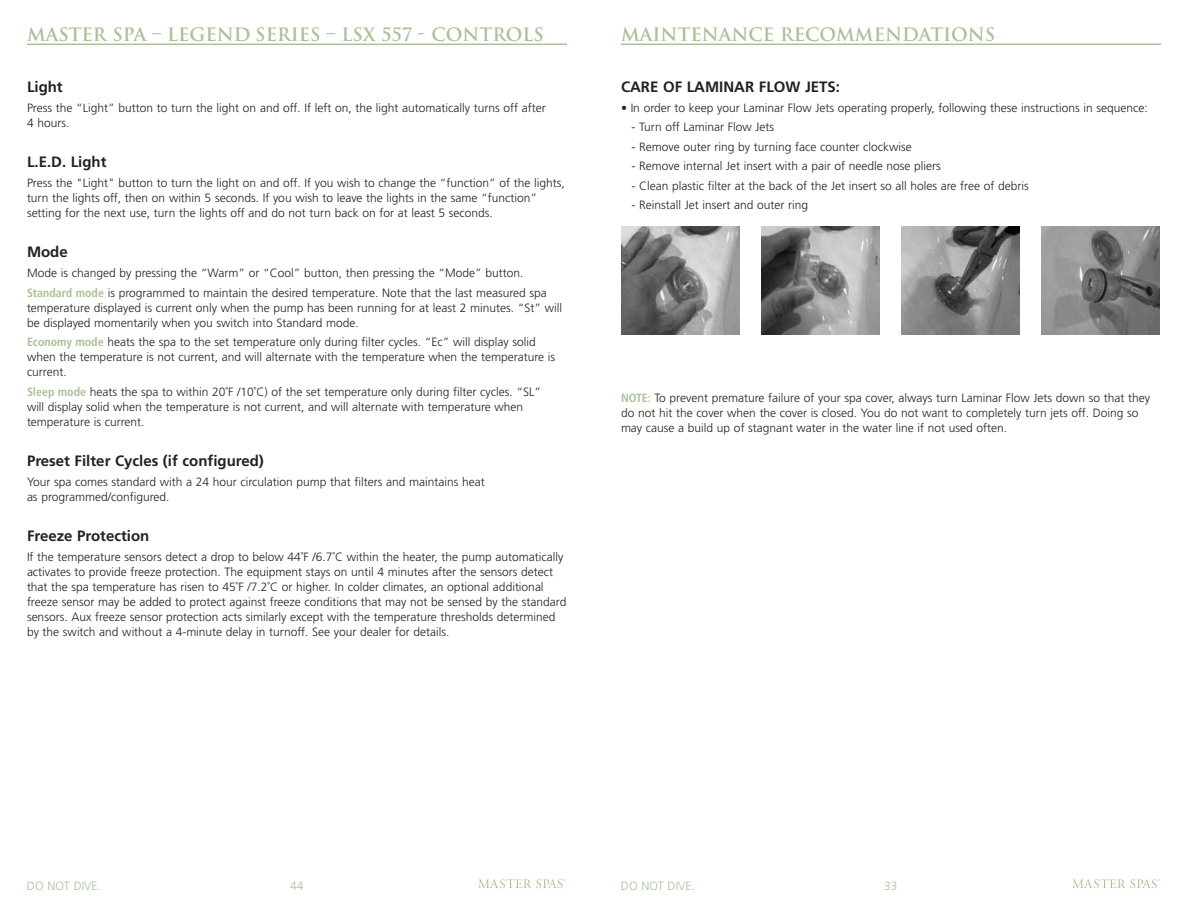
<style>
.page{position:relative;width:1188px;height:918px;background:#fff}
.page>*{position:absolute;margin:0;border:0;box-sizing:border-box;transform-origin:0 0}
.t1{font:700 18px "Trajan";color:#a9c196}
.t2{font:700 15px "Frutiger";color:#20231e}
.t3{font:300 12px/15px "Frutiger";color:#20231e}
.t4{font:300 12px "Frutiger";color:#a9c196}
.s1{font-weight:700;font-stretch:condensed;color:#a9c196}
</style>
<div class="page">
<hr style="left:27px;top:44px;width:540px;height:1px;background:#a9c196">
<svg style="left:478px;top:879px;width:88px;height:9px"></svg>
<hr style="left:621px;top:44px;width:540px;height:1px;background:#a9c196">
<svg style="left:1072px;top:879px;width:88px;height:9px"></svg>
<img style="left:621px;top:226px;width:118px;height:109px">
<img style="left:1042px;top:226px;width:118px;height:109px">
<img style="left:901px;top:226px;width:119px;height:109px">
<img style="left:761px;top:226px;width:118px;height:109px">
<h1 class="t1" style="left:27px;top:24px;width:518px">MASTER SPA – LEGEND SERIES – LSX 557 - CONTROLS</h1>
<p class="t2" style="left:27px;top:81px;width:37px">Light</p>
<p class="t3" style="left:27px;top:101px;width:520px">Press the “Light” button to turn the light on and off. If left on, the light automatically turns off after<br>4 hours.</p>
<p class="t2" style="left:27px;top:156px;width:81px">L.E.D. Light</p>
<p class="t3" style="left:27px;top:176px;width:539px">Press the "Light" button to turn the light on and off. If you wish to change the “function” of the lights, turn the lights off, then on within 5 seconds. If you wish to leave the lights in the same “function” setting for the next use, turn the lights off and do not turn back on for at least 5 seconds.</p>
<p class="t2" style="left:27px;top:246px;width:42px">Mode</p>
<p class="t3" style="left:27px;top:264px;width:521px;line-height:19.5px">Mode is changed by pressing the “Warm” or “Cool” button, then pressing the “Mode” button.<br><span class="s1">Standard mode</span> is programmed to maintain the desired temperature. Note that the last measured spa</p>
<p class="t3" style="left:27px;top:301px;width:537px">temperature displayed is current only when the pump has been running for at least 2 minutes. “St” will be displayed momentarily when you switch into Standard mode.</p>
<p class="t3" style="left:27px;top:335px;width:530px"><span class="s1">Economy mode</span> heats the spa to the set temperature only during filter cycles. “Ec” will display solid when the temperature is not current, and will alternate with the temperature when the temperature is current.</p>
<p class="t3" style="left:27px;top:385px;width:516px"><span class="s1">Sleep mode</span> heats the spa to within 20˚F /10˚C) of the set temperature only during filter cycles. “SL” will display solid when the temperature is not current, and will alternate with temperature when temperature is current.</p>
<p class="t2" style="left:27px;top:455px;width:238px">Preset Filter Cycles (if configured)</p>
<p class="t3" style="left:27px;top:475px;width:459px">Your spa comes standard with a 24 hour circulation pump that filters and maintains heat as programmed/configured.</p>
<p class="t2" style="left:27px;top:530px;width:124px">Freeze Protection</p>
<p class="t3" style="left:27px;top:550px;width:541px">If the temperature sensors detect a drop to below 44˚F /6.7˚C within the heater, the pump automatically activates to provide freeze protection. The equipment stays on until 4 minutes after the sensors detect that the spa temperature has risen to 45˚F /7.2˚C or higher. In colder climates, an optional additional freeze sensor may be added to protect against freeze conditions that may not be sensed by the standard sensors. Aux freeze sensor protection acts similarly except with the temperature thresholds determined by the switch and without a 4-minute delay in turnoff. See your dealer for details.</p>
<h1 class="t1" style="left:621px;top:24px;width:376px">MAINTENANCE RECOMMENDATIONS</h1>
<p class="t2" style="left:621px;top:81px;width:221px">CARE OF LAMINAR FLOW JETS:</p>
<p class="t3" style="left:621px;top:101px;width:528px">• In order to keep your Laminar Flow Jets operating properly, following these instructions in sequence:</p>
<p class="t3" style="left:632px;top:121px;width:144px">- Turn off Laminar Flow Jets</p>
<p class="t3" style="left:632px;top:140px;width:282px">- Remove outer ring by turning face counter clockwise</p>
<p class="t3" style="left:632px;top:160px;width:311px">- Remove internal Jet insert with a pair of needle nose pliers</p>
<p class="t3" style="left:632px;top:179px;width:399px">- Clean plastic filter at the back of the Jet insert so all holes are free of debris</p>
<p class="t3" style="left:632px;top:199px;width:178px">- Reinstall Jet insert and outer ring</p>
<p class="t3" style="left:621px;top:392px;width:531px"><span class="s1">NOTE:</span> To prevent premature failure of your spa cover, always turn Laminar Flow Jets down so that they do not hit the cover when the cover is closed. You do not want to completely turn jets off. Doing so may cause a build up of stagnant water in the water line if not used often.</p>
<p class="t4" style="left:27px;top:881px;width:75px">DO NOT DIVE.</p>
<p class="t4" style="left:290px;top:881px;width:15px">44</p>
<p class="t4" style="left:621px;top:881px;width:75px">DO NOT DIVE.</p>
<p class="t4" style="left:884px;top:881px;width:15px">33</p>
</div>
